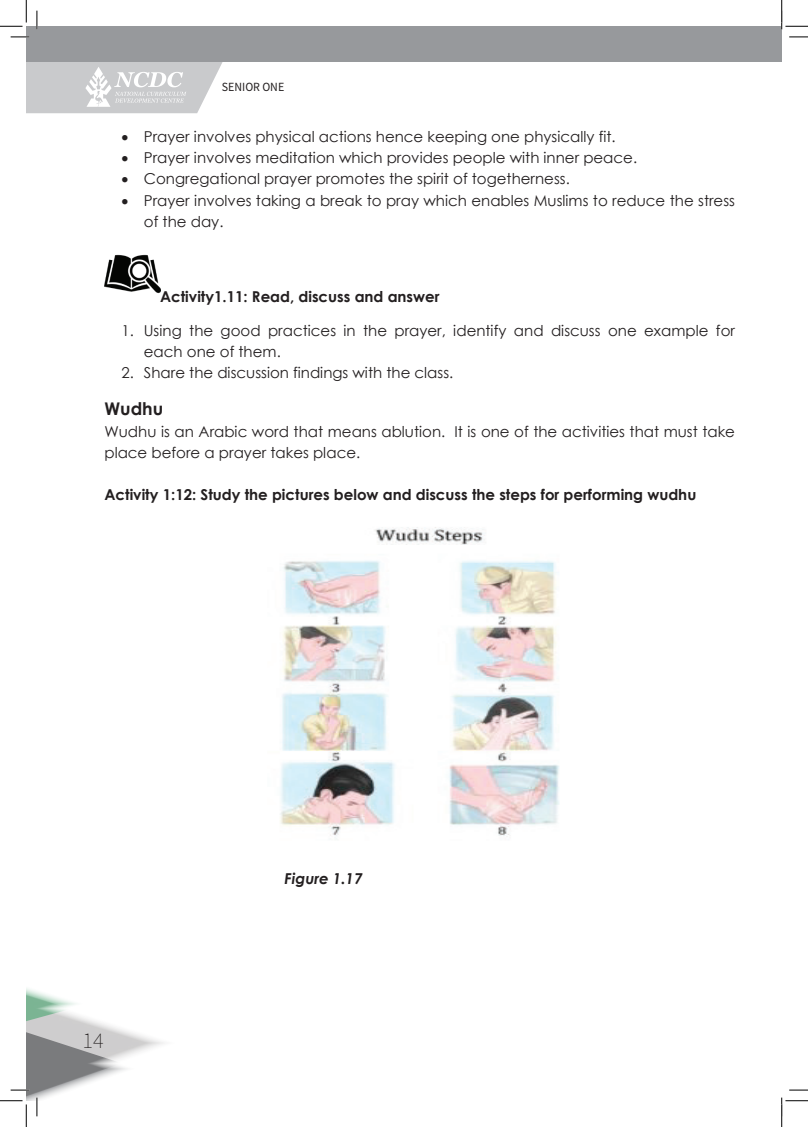
<style>
.page{position:relative;width:808px;height:1127px;background:#fff}
.page>*{position:absolute;margin:0;border:0;box-sizing:border-box;transform-origin:0 0}
.t1{font:200 22.5px "Source Sans Pro";color:#231f20}
.t2{font:700 17.5px "Century Gothic";color:#231f20}
.t3{font:15px/21.1px "Century Gothic";color:#231f20}
.t4{font:700 15px "Century Gothic";color:#231f20}
.t5{font:italic 700 15px "Century Gothic";color:#231f20}
.t6{font:12.5px "Source Sans Pro";color:#231f20;scale:.95 1}
</style>
<div class="page">
<div style="left:26px;top:26px;width:755px;height:36px;background:#97999c"></div>
<svg style="left:26px;top:62px;width:197px;height:51px;background:#d1d2d4"></svg>
<img style="left:104px;top:254px;width:56px;height:40px">
<img style="left:280px;top:527px;width:279px;height:309px">
<svg style="left:11px;top:36px;width:18px;height:2px"></svg>
<svg style="left:789px;top:36px;width:18px;height:2px"></svg>
<svg style="left:789px;top:1089px;width:18px;height:1px"></svg>
<svg style="left:36px;top:11px;width:2px;height:18px"></svg>
<svg style="left:0;top:0;width:27px;height:27px"></svg>
<svg style="left:0;top:988px;width:164px;height:138px"></svg>
<svg style="left:781px;top:0;width:26px;height:29px"></svg>
<svg style="left:781px;top:1097px;width:26px;height:29px"></svg>
<p class="t6" style="left:222px;top:79px;width:67px">SENIOR ONE</p>
<p class="t3" style="left:121px;top:126px;width:495px">• Prayer involves physical actions hence keeping one physically fit.</p>
<p class="t3" style="left:121px;top:147px;width:517px">• Prayer involves meditation which provides people with inner peace.</p>
<p class="t3" style="left:121px;top:168px;width:450px">• Congregational prayer promotes the spirit of togetherness.</p>
<p class="t3" style="left:144px;top:189px;width:592px;text-indent:-23px">• Prayer involves taking a break to pray which enables Muslims to reduce the stress of the day.</p>
<p class="t4" style="left:160px;top:285px;width:281px">Activity1.11: Read, discuss and answer</p>
<p class="t3" style="left:144px;top:320px;width:592px;text-indent:-22px">1. Using the good practices in the prayer, identify and discuss one example for each one of them.</p>
<p class="t3" style="left:121px;top:362px;width:333px">2. Share the discussion findings with the class.</p>
<p class="t2" style="left:104px;top:395px;width:60px">Wudhu</p>
<p class="t3" style="left:104px;top:420px;width:632px">Wudhu is an Arabic word that means ablution. It is one of the activities that must take place before a prayer takes place.</p>
<p class="t4" style="left:104px;top:483px;width:593px">Activity 1:12: Study the pictures below and discuss the steps for performing wudhu</p>
<h1 class="t1" style="left:82px;top:1026px;width:23px">14</h1>
<p class="t5" style="left:284px;top:867px;width:79px">Figure 1.17</p>
</div>
